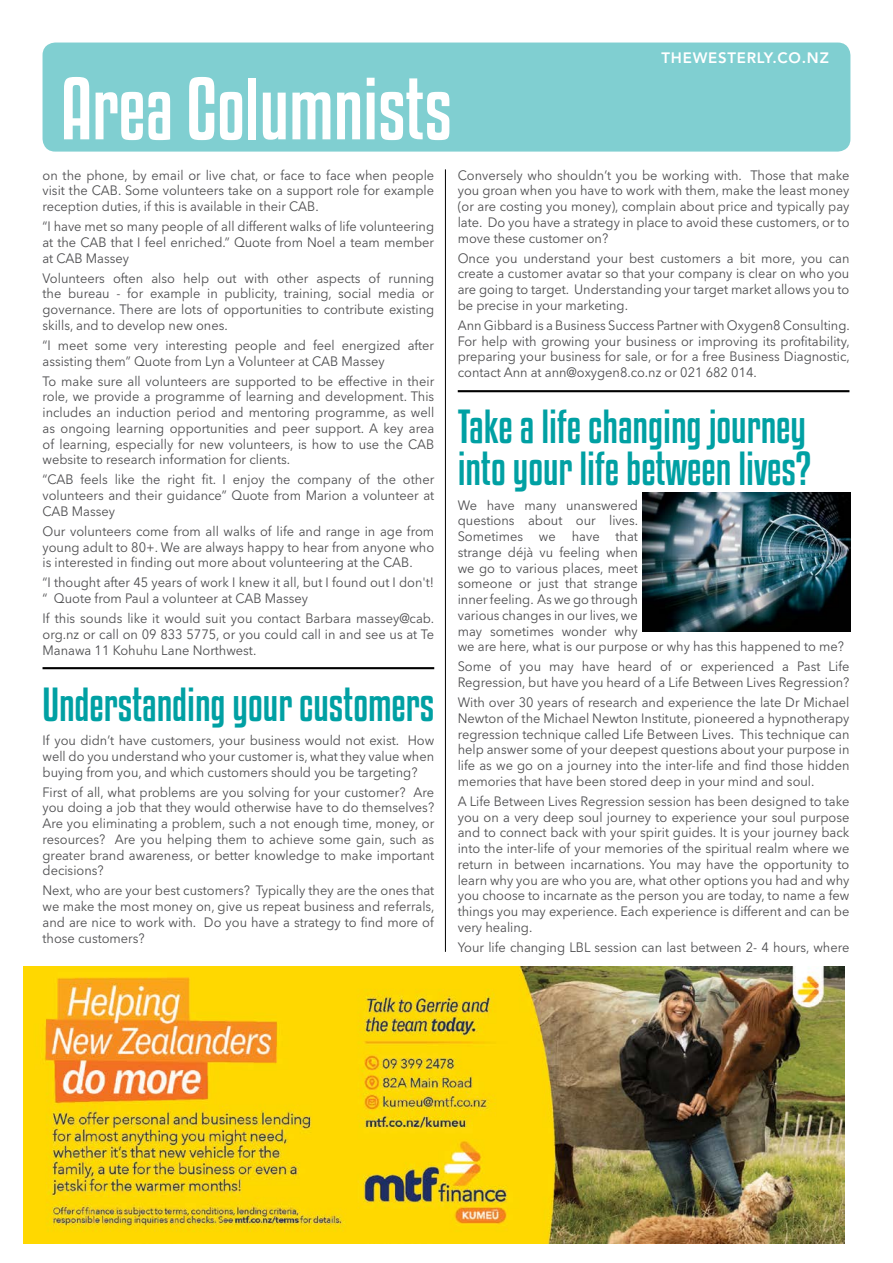
<style>
.page{position:relative;width:893px;height:1263px;background:#fff}
.page>*{position:absolute;margin:0;border:0;box-sizing:border-box;transform-origin:0 0}
.t1{font:78px "Kenyan Coffee Rg";color:#fff}
.t2{font:42px/42px "Kenyan Coffee Rg";color:#00a0a3}
.t3{font:800 15px "Avenir LT Std";letter-spacing:.05em;color:#fff}
.t4{font:13.5px/15.8px "Avenir Next LT Pro";color:#4d4d4f;text-align:justify;scale:.95 1}
</style>
<div class="page">
<div style="left:43px;top:43px;width:807px;height:109px;background:#80cfd1;border-radius:13px"></div>
<hr style="left:445px;top:169px;width:1px;height:783px;background:#000">
<hr style="left:458px;top:390px;width:391px;height:2px;background:#000">
<img style="left:24px;top:967px;width:821px;height:276px">
<img style="left:642px;top:492px;width:208px;height:139px">
<hr style="left:43px;top:667px;width:391px;height:2px;background:#000">
<p class="t1" style="left:61px;top:56px;width:393px">Area Columnists</p>
<p class="t3" style="left:662px;top:49px;width:169px">THEWESTERLY.CO.NZ</p>
<p class="t4" style="left:43px;top:167px;width:414px">on the phone, by email or live chat, or face to face when people visit the CAB. Some volunteers take on a support role for example reception duties, if this is available in their CAB.</p>
<p class="t4" style="left:43px;top:218px;width:414px">“I have met so many people of all different walks of life volunteering at the CAB that I feel enriched.” Quote from Noel a team member at CAB Massey</p>
<p class="t4" style="left:43px;top:270px;width:414px">Volunteers often also help out with other aspects of running the bureau - for example in publicity, training, social media or governance. There are lots of opportunities to contribute existing skills, and to develop new ones.</p>
<p class="t4" style="left:43px;top:337px;width:414px">“I meet some very interesting people and feel energized after assisting them” Quote from Lyn a Volunteer at CAB Massey</p>
<p class="t4" style="left:43px;top:373px;width:414px">To make sure all volunteers are supported to be effective in their role, we provide a programme of learning and development. This includes an induction period and mentoring programme, as well as ongoing learning opportunities and peer support. A key area of learning, especially for new volunteers, is how to use the CAB website to research information for clients.</p>
<p class="t4" style="left:43px;top:472px;width:414px">“CAB feels like the right fit. I enjoy the company of the other volunteers and their guidance” Quote from Marion a volunteer at CAB Massey</p>
<p class="t4" style="left:43px;top:523px;width:414px">Our volunteers come from all walks of life and range in age from young adult to 80+. We are always happy to hear from anyone who is interested in finding out more about volunteering at the CAB.</p>
<p class="t4" style="left:43px;top:575px;width:414px">“I thought after 45 years of work I knew it all, but I found out I don't! “ Quote from Paul a volunteer at CAB Massey</p>
<p class="t4" style="left:43px;top:610px;width:414px">If this sounds like it would suit you contact Barbara massey@cab. org.nz or call on 09 833 5775, or you could call in and see us at Te Manawa 11 Kohuhu Lane Northwest.</p>
<p class="t2" style="left:43px;top:682px;width:393px">Understanding your customers</p>
<p class="t4" style="left:43px;top:732px;width:414px">If you didn’t have customers, your business would not exist. How well do you understand who your customer is, what they value when buying from you, and which customers should you be targeting?</p>
<p class="t4" style="left:43px;top:784px;width:414px">First of all, what problems are you solving for your customer? Are you doing a job that they would otherwise have to do themselves?<br>Are you eliminating a problem, such a not enough time, money, or resources? Are you helping them to achieve some gain, such as greater brand awareness, or better knowledge to make important decisions?</p>
<p class="t4" style="left:43px;top:883px;width:414px">Next, who are your best customers? Typically they are the ones that we make the most money on, give us repeat business and referrals, and are nice to work with. Do you have a strategy to find more of those customers?</p>
<p class="t4" style="left:458px;top:167px;width:414px">Conversely who shouldn’t you be working with. Those that make you groan when you have to work with them, make the least money (or are costing you money), complain about price and typically pay late. Do you have a strategy in place to avoid these customers, or to move these customer on?</p>
<p class="t4" style="left:458px;top:250px;width:414px">Once you understand your best customers a bit more, you can create a customer avatar so that your company is clear on who you are going to target. Understanding your target market allows you to be precise in your marketing.</p>
<p class="t4" style="left:458px;top:317px;width:414px">Ann Gibbard is a Business Success Partner with Oxygen8 Consulting.<br>For help with growing your business or improving its profitability, preparing your business for sale, or for a free Business Diagnostic, contact Ann at ann@oxygen8.co.nz or 021 682 014.</p>
<p class="t2" style="left:458px;top:404px;width:355px">Take a life changing journey into your life between lives?</p>
<p class="t4" style="left:458px;top:497px;width:408px;text-align:left">We have many unanswered<br>questions about our lives.<br>Sometimes we have that<br>strange déjà vu feeling when<br>we go to various places, meet<br>someone or just that strange<br>inner feeling. As we go through<br>various changes in our lives, we<br>may sometimes wonder why<br>we are here, what is our purpose or why has this happened to me?</p>
<p class="t4" style="left:458px;top:659px;width:414px">Some of you may have heard of or experienced a Past Life<br>Regression, but have you heard of a Life Between Lives Regression?</p>
<p class="t4" style="left:458px;top:694px;width:414px">With over 30 years of research and experience the late Dr Michael Newton of the Michael Newton Institute, pioneered a hypnotherapy regression technique called Life Between Lives. This technique can help answer some of your deepest questions about your purpose in life as we go on a journey into the inter-life and find those hidden memories that have been stored deep in your mind and soul.</p>
<p class="t4" style="left:458px;top:793px;width:414px">A Life Between Lives Regression session has been designed to take you on a very deep soul journey to experience your soul purpose and to connect back with your spirit guides. It is your journey back into the inter-life of your memories of the spiritual realm where we return in between incarnations. You may have the opportunity to learn why you are who you are, what other options you had and why you choose to incarnate as the person you are today, to name a few things you may experience. Each experience is different and can be very healing.</p>
<p class="t4" style="left:458px;top:939px;width:414px">Your life changing LBL session can last between 2- 4 hours, where</p>
</div>
